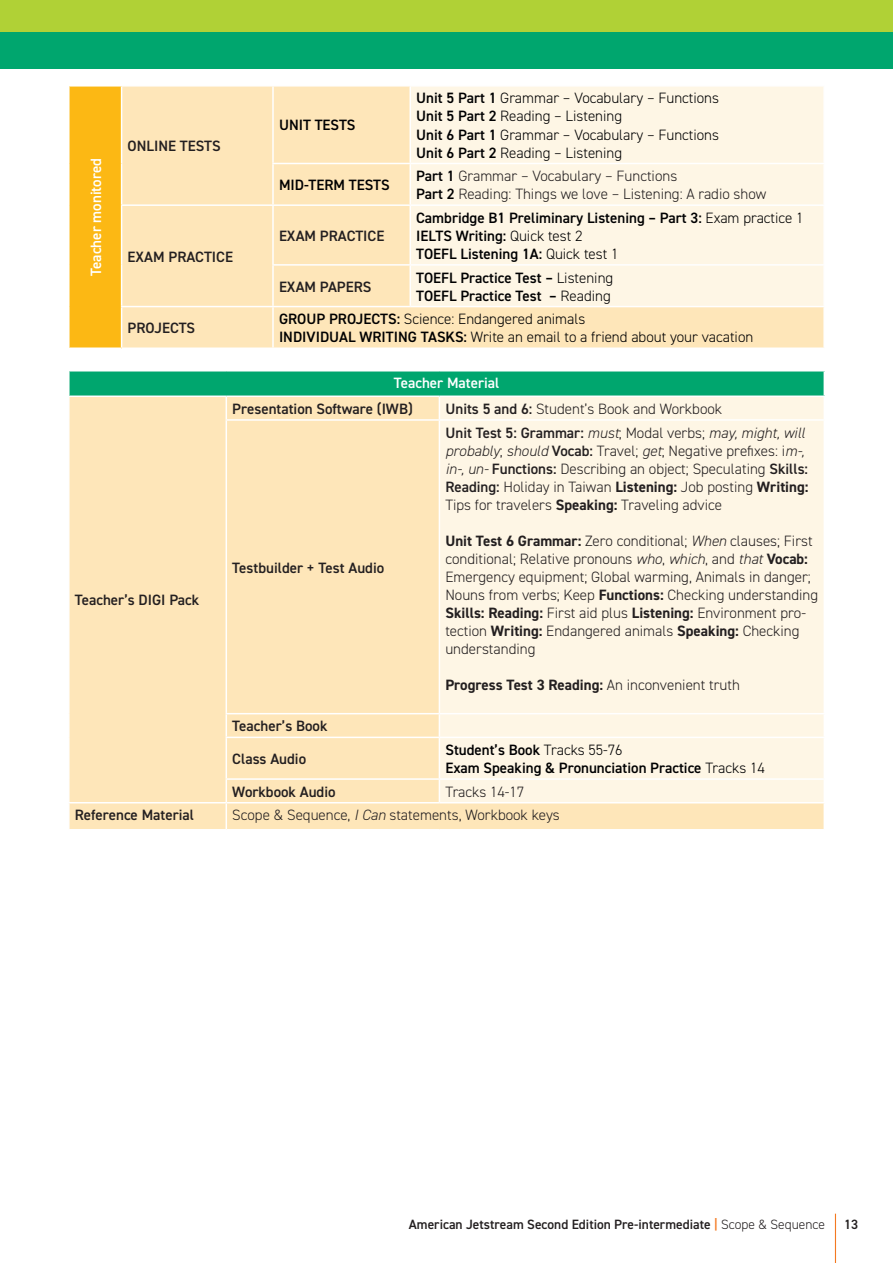
<style>
.page{position:relative;width:893px;height:1263px;background:#fff}
.page>*{position:absolute;margin:0;border:0;box-sizing:border-box;transform-origin:0 0}
.t1{font:300 15px/18px "DIN2014";color:#231f20}
.t2{font:600 15px/18px "DIN2014";color:#000001}
.t3{font:300 15px/18px "DIN2014";color:#000001}
.t4{font:600 15px/32.7px "DIN2014";color:#231f20}
.t5{font:700 15px "DIN2014";color:#231f20}
.t6{font:600 15px "DIN2014";color:#fff}
.t7{font:600 13.5px "DIN2014";color:#231f20}
.s1{font-weight:600}
.s2{font-weight:600;color:#000001}
.s3{font-weight:300}
.s4{font-style:italic}
.s5{font-weight:700}
.s6{color:#f47921}
</style>
<div class="page">
<hr style="left:835px;top:1214px;width:1px;height:49px;background:#f47921">
<div style="left:0;top:0;width:893px;height:68px;background:#b0d136"></div>
<div style="left:0;top:32px;width:893px;height:36px;background:#00a66e"></div>
<div style="left:69px;top:86px;width:53px;height:262px;background:#fcb814"></div>
<div style="left:122px;top:87px;width:701px;height:260px;background:#fee6b9"></div>
<div style="left:411px;top:87px;width:412px;height:219px;background:#fef6e5"></div>
<hr style="left:68px;top:85px;width:54px;height:2px;background:#fff">
<hr style="left:272px;top:87px;width:2px;height:76px;background:#fff">
<hr style="left:272px;top:164px;width:2px;height:40px;background:#fff">
<hr style="left:409px;top:87px;width:2px;height:76px;background:#fff">
<hr style="left:409px;top:164px;width:2px;height:40px;background:#fff">
<hr style="left:121px;top:204px;width:152px;height:2px;background:#fff">
<hr style="left:272px;top:163px;width:138px;height:1px;background:#fff">
<hr style="left:273px;top:204px;width:137px;height:2px;background:#fff">
<hr style="left:272px;top:206px;width:2px;height:58px;background:#fff">
<hr style="left:410px;top:163px;width:415px;height:1px;background:#fff">
<hr style="left:410px;top:204px;width:415px;height:2px;background:#fff">
<hr style="left:409px;top:206px;width:2px;height:58px;background:#fff">
<hr style="left:272px;top:264px;width:138px;height:2px;background:#fff">
<hr style="left:272px;top:266px;width:2px;height:40px;background:#fff">
<hr style="left:410px;top:264px;width:415px;height:2px;background:#fff">
<hr style="left:409px;top:266px;width:2px;height:40px;background:#fff">
<hr style="left:121px;top:306px;width:152px;height:1px;background:#fff">
<hr style="left:273px;top:306px;width:137px;height:1px;background:#fff">
<hr style="left:272px;top:307px;width:2px;height:40px;background:#fff">
<hr style="left:410px;top:306px;width:415px;height:1px;background:#fff">
<hr style="left:68px;top:87px;width:2px;height:76px;background:#fff">
<hr style="left:68px;top:163px;width:2px;height:42px;background:#fff">
<hr style="left:68px;top:205px;width:2px;height:60px;background:#fff">
<hr style="left:68px;top:265px;width:2px;height:42px;background:#fff">
<hr style="left:68px;top:307px;width:2px;height:40px;background:#fff">
<hr style="left:121px;top:87px;width:1px;height:76px;background:#fff">
<hr style="left:121px;top:163px;width:1px;height:41px;background:#fff">
<hr style="left:121px;top:206px;width:1px;height:59px;background:#fff">
<hr style="left:121px;top:265px;width:1px;height:41px;background:#fff">
<hr style="left:121px;top:307px;width:1px;height:40px;background:#fff">
<hr style="left:68px;top:347px;width:54px;height:2px;background:#fff">
<div style="left:69px;top:371px;width:755px;height:25px;background:#00a66e"></div>
<div style="left:70px;top:397px;width:754px;height:432px;background:#fee6b9"></div>
<div style="left:440px;top:397px;width:384px;height:405px;background:#fef6e5"></div>
<svg style="left:226px;top:397px;width:1px;height:22px"></svg>
<hr style="left:226px;top:421px;width:1px;height:292px;background:#fff">
<svg style="left:226px;top:714px;width:1px;height:23px"></svg>
<hr style="left:226px;top:738px;width:1px;height:40px;background:#fff">
<svg style="left:439px;top:397px;width:1px;height:22px"></svg>
<hr style="left:439px;top:421px;width:1px;height:292px;background:#fff">
<svg style="left:439px;top:714px;width:1px;height:23px"></svg>
<hr style="left:439px;top:738px;width:1px;height:40px;background:#fff">
<svg style="left:439px;top:780px;width:1px;height:22px"></svg>
<svg style="left:226px;top:780px;width:1px;height:49px"></svg>
<hr style="left:68px;top:802px;width:158px;height:1px;background:#fff">
<hr style="left:226px;top:419px;width:213px;height:2px;background:#fff">
<hr style="left:439px;top:419px;width:386px;height:2px;background:#fff">
<hr style="left:226px;top:713px;width:213px;height:1px;background:#fff">
<hr style="left:439px;top:713px;width:386px;height:1px;background:#fff">
<hr style="left:226px;top:737px;width:213px;height:1px;background:#fff">
<hr style="left:439px;top:737px;width:386px;height:1px;background:#fff">
<hr style="left:226px;top:778px;width:213px;height:2px;background:#fff">
<hr style="left:439px;top:778px;width:386px;height:2px;background:#fff">
<hr style="left:226px;top:802px;width:213px;height:1px;background:#fff">
<hr style="left:439px;top:802px;width:386px;height:1px;background:#fff">
<hr style="left:68px;top:371px;width:2px;height:24px;background:#fff">
<hr style="left:68px;top:395px;width:158px;height:2px;background:#fff">
<hr style="left:226px;top:395px;width:213px;height:2px;background:#fff">
<hr style="left:439px;top:395px;width:386px;height:2px;background:#fff">
<p class="t6" style="left:86px;top:276px;width:119px;rotate:-90deg">Teacher monitored</p>
<p class="t4" style="left:128px;top:129px;width:95px">ONLINE TESTS</p>
<p class="t4" style="left:128px;top:240px;width:107px">EXAM PRACTICE</p>
<p class="t2" style="left:279px;top:116px;width:78px">UNIT TESTS</p>
<p class="t3" style="left:416px;top:89px;width:304px"><span class="s1">Unit 5 Part 1</span> Grammar – Vocabulary – Functions <span class="s1">Unit 5 Part 2</span> Reading – Listening<br><span class="s1">Unit 6 Part 1</span> Grammar – Vocabulary – Functions <span class="s1">Unit 6 Part 2</span> Reading – Listening</p>
<p class="t2" style="left:279px;top:176px;width:112px">MID-TERM TESTS</p>
<p class="t1" style="left:416px;top:167px;width:352px"><span class="s2">Part 1</span> Grammar – Vocabulary – Functions<br><span class="s2">Part 2</span> Reading: Things we love – Listening: A radio show</p>
<p class="t4" style="left:279px;top:219px;width:107px">EXAM PRACTICE</p>
<p class="t2" style="left:416px;top:208px;width:389px">Cambridge B1 Preliminary Listening – Part 3: <span class="s3">Exam practice 1<br></span>IELTS Writing: <span class="s3">Quick test 2<br></span>TOEFL Listening 1A: <span class="s3">Quick test 1</span></p>
<p class="t4" style="left:279px;top:270px;width:94px">EXAM PAPERS</p>
<p class="t2" style="left:416px;top:268px;width:199px">TOEFL Practice Test – <span class="s3">Listening<br></span>TOEFL Practice Test – <span class="s3">Reading</span></p>
<p class="t4" style="left:128px;top:311px;width:69px">PROJECTS</p>
<p class="t3" style="left:279px;top:310px;width:476px"><span class="s1">GROUP PROJECTS:</span> Science: Endangered animals<br><span class="s1">INDIVIDUAL WRITING TASKS:</span> Write an email to a friend about your vacation</p>
<p class="t6" style="left:394px;top:373px;width:107px">Teacher Material</p>
<p class="t4" style="left:232px;top:392px;width:182px">Presentation Software (IWB)</p>
<p class="t1" style="left:445px;top:400px;width:278px"><span class="s1">Units 5 and 6:</span> Student’s Book and Workbook</p>
<p class="t4" style="left:75px;top:583px;width:126px">Teacher’s DIGI Pack</p>
<p class="t4" style="left:232px;top:551px;width:153px">Testbuilder + Test Audio</p>
<p class="t4" style="left:232px;top:709px;width:97px">Teacher’s Book<br>Class Audio</p>
<p class="t1" style="left:445px;top:423px;width:365px"><span class="s1">Unit Test 5: Grammar:</span> <span class="s4">must</span>; Modal verbs; <span class="s4">may, might, will probably</span>; <span class="s4">should</span> <span class="s1">Vocab:</span> Travel; <span class="s4">get</span>; Negative prefixes: i<span class="s4">m-, in-, un-</span> <span class="s1">Functions:</span> Describing an object; Speculating <span class="s1">Skills:<br>Reading:</span> Holiday in Taiwan <span class="s5">Listening:</span> Job posting <span class="s5">Writing:<br></span>Tips for travelers <span class="s5">Speaking:</span> Traveling advice</p>
<p class="t1" style="left:445px;top:531px;width:374px"><span class="s5">Unit Test 6 Grammar:</span> Zero conditional; <span class="s4">When</span> clauses; First conditional; Relative pronouns <span class="s4">who</span>, <span class="s4">which</span>, and <span class="s4">that</span> <span class="s5">Vocab:<br></span>Emergency equipment; Global warming, Animals in danger; Nouns from verbs; Keep <span class="s5">Functions:</span> Checking understanding <span class="s5">Skills: Reading:</span> First aid plus <span class="s5">Listening:</span> Environment pro&shy;tection <span class="s5">Writing:</span> Endangered animals <span class="s5">Speaking:</span> Checking understanding</p>
<p class="t5" style="left:445px;top:674px;width:296px">Progress Test 3 Reading: <span class="s3">An inconvenient truth</span></p>
<p class="t2" style="left:445px;top:740px;width:321px">Student’s Book <span class="s3">Tracks 55-76<br></span>Exam Speaking &amp; Pronunciation Practice <span class="s3">Tracks 14</span></p>
<p class="t4" style="left:232px;top:775px;width:105px">Workbook Audio</p>
<p class="t1" style="left:445px;top:783px;width:80px">Tracks 14-17</p>
<p class="t4" style="left:75px;top:798px;width:121px">Reference Material</p>
<p class="t1" style="left:232px;top:806px;width:329px">Scope &amp; Sequence, <span class="s4">I Can</span> statements, Workbook keys</p>
<p class="t7" style="left:409px;top:1215px;width:418px">American Jetstream Second Edition Pre-intermediate <span class="s6">|</span> <span class="s3">Scope &amp; Sequence</span></p>
<p class="t7" style="left:844px;top:1215px;width:16px">13</p>
</div>
